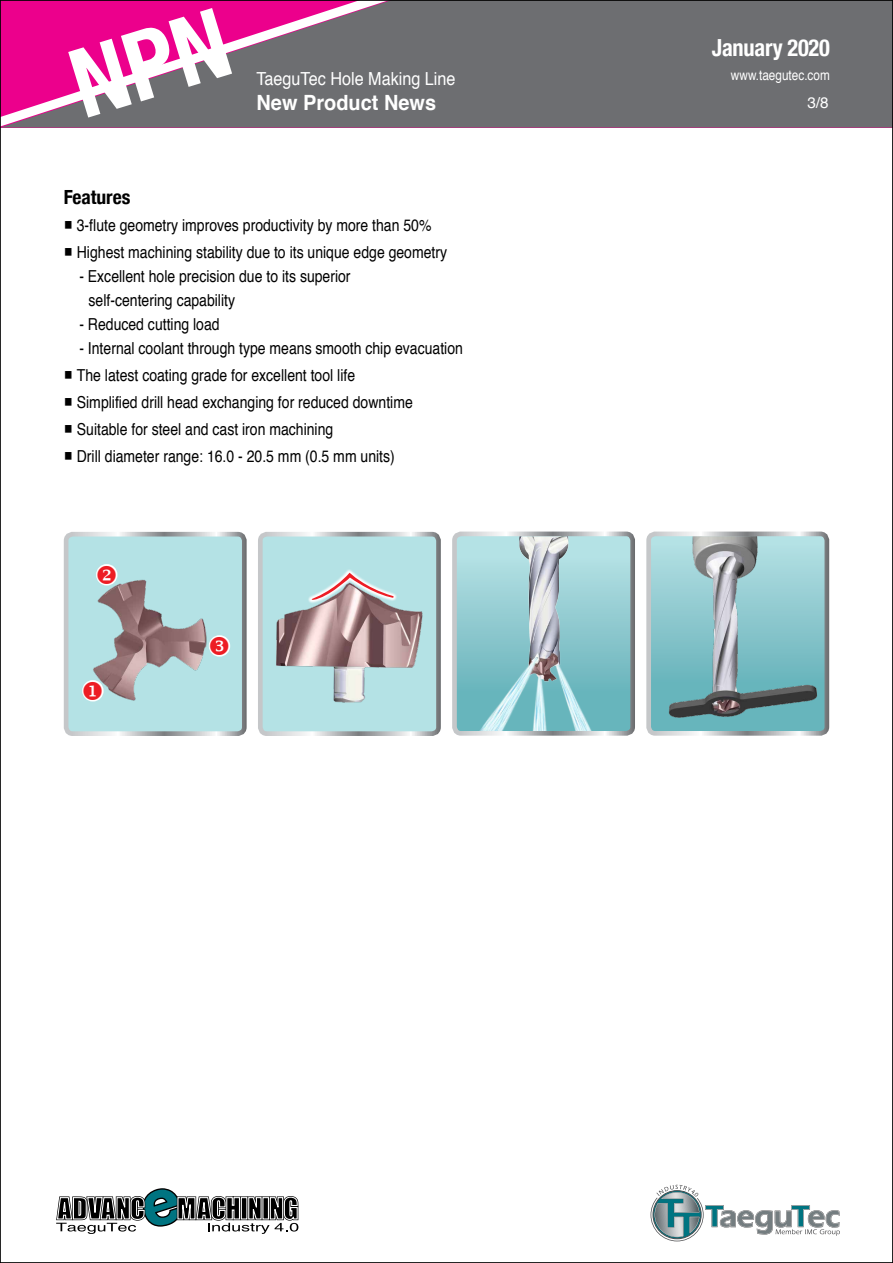
<style>
.page{position:relative;width:893px;height:1263px;background:#fff}
.page>*{position:absolute;margin:0;border:0;box-sizing:border-box;transform-origin:0 0}
.t1{font:700 condensed 23.55px "Helvetica Neue";letter-spacing:-.01em;color:#fff;scale:.95 1}
.t2{font:700 21px "Helvetica";color:#fff;scale:.95 1}
.t3{font:700 condensed 19.5px "Helvetica Neue";color:#000}
.t4{font:18px "Helvetica";color:#fff;scale:.9 1}
.t5{font:16.5px/24px "Helvetica";color:#000;scale:.85 1}
.t6{font:15.3px "Helvetica";color:#fff}
.t7{font:13.8px "Helvetica";color:#fff;scale:.85 1}
</style>
<div class="page">
<div style="left:423px;top:2px;width:468px;height:126px;background:#6d6e71"></div>
<svg style="left:2px;top:2px;width:421px;height:126px;background:#9b5480"></svg>
<div style="left:66px;top:534px;width:178px;height:200px;background:#b4e2e5;border-radius:7px"></div>
<div style="left:64px;top:532px;width:183px;height:204px;border:5px solid #fff;border-radius:7px"></div>
<img style="left:93px;top:579px;width:114px;height:122px">
<div style="left:260px;top:534px;width:178px;height:200px;background:#b4e2e5;border-radius:7px"></div>
<img style="left:276px;top:604px;width:147px;height:99px">
<svg style="left:308px;top:569px;width:89px;height:35px"></svg>
<svg style="left:310px;top:573px;width:85px;height:27px"></svg>
<div style="left:648px;top:534px;width:179px;height:200px;background:linear-gradient(to bottom,#b5e0e3,#58abb4);border-radius:7px"></div>
<img style="left:662px;top:537px;width:157px;height:193px">
<div style="left:454px;top:534px;width:179px;height:200px;background:linear-gradient(to bottom,#bce4e8,#5aacb4);border-radius:7px"></div>
<img style="left:472px;top:537px;width:140px;height:193px">
<div style="left:452px;top:531px;width:183px;height:205px;border:5px solid #fff;border-radius:7px"></div>
<div style="left:646px;top:531px;width:183px;height:205px;border:5px solid #fff;border-radius:7px"></div>
<div style="left:258px;top:532px;width:183px;height:204px;border:5px solid #fff;border-radius:7px"></div>
<svg style="left:56px;top:1188px;width:243px;height:46px"></svg>
<svg style="left:651px;top:1185px;width:189px;height:56px"></svg>
<svg style="left:208px;top:635px;width:23px;height:22px"></svg>
<svg style="left:68px;top:8px;width:164px;height:110px;background:#c03c8c"></svg>
<svg style="left:82px;top:678px;width:24px;height:24px"></svg>
<svg style="left:94px;top:564px;width:26px;height:23px"></svg>
<p class="t4" style="left:256px;top:65px;width:223px">TaeguTec Hole Making Line</p>
<p class="t2" style="left:256px;top:86px;width:191px">New Product News</p>
<p class="t3" style="left:64px;top:181px;width:68px">Features</p>
<p class="t5" style="left:64px;top:213px;width:434px">○ 3-flute geometry improves productivity by more than 50%</p>
<p class="t5" style="left:64px;top:240px;width:452px">○ Highest machining stability due to its unique edge geometry</p>
<p class="t5" style="left:89px;top:264px;width:310px;text-indent:-9px">- Excellent hole precision due to its superior self-centering capability</p>
<p class="t5" style="left:79px;top:312px;width:167px">- Reduced cutting load</p>
<p class="t5" style="left:79px;top:336px;width:453px">- Internal coolant through type means smooth chip evacuation</p>
<p class="t5" style="left:64px;top:363px;width:344px">○ The latest coating grade for excellent tool life</p>
<p class="t5" style="left:64px;top:390px;width:412px">○ Simplified drill head exchanging for reduced downtime</p>
<p class="t5" style="left:64px;top:417px;width:319px">○ Suitable for steel and cast iron machining</p>
<p class="t5" style="left:64px;top:444px;width:391px">○ Drill diameter range: 16.0 - 20.5 mm (0.5 mm units)</p>
<h1 class="t1" style="left:712px;top:28px;width:126px">January 2020</h1>
<p class="t7" style="left:731px;top:65px;width:118px">www.taegutec.com</p>
<p class="t6" style="left:807px;top:91px;width:23px">3/8</p>
</div>
